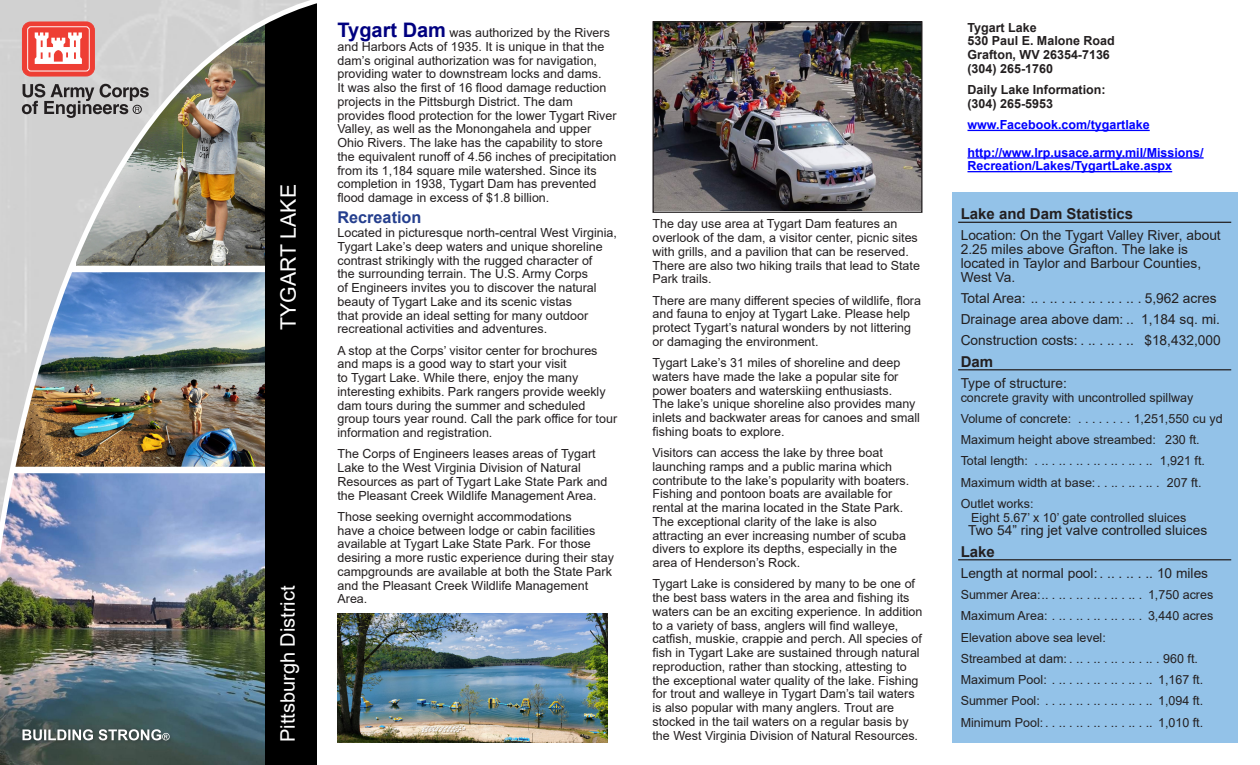
<style>
.page{position:relative;width:1260px;height:765px;background:#fff}
.page>*{position:absolute;margin:0;border:0;box-sizing:border-box;transform-origin:0 0}
.t1{font:21.25px "Arial";color:#fff}
.t2{font:20px "Arial";color:#fff}
.t3{font:700 16.25px "Arial";color:#253f8e}
.Statistics_Subject{font:700 15px "Arial";color:#231f20}
.Statistics{font:13.75px/13.8px "Arial";color:#231f20}
.ADDRESS{font:12.5px/13.8px "Arial";color:#231f20}
.Statistics-2{font:12.5px/13.8px "Arial";color:#231f20}
.ADDRESS-2{font:700 12.5px/13.8px "Arial";color:#00f}
.ADDRESS-3{font:700 12.5px/13.8px "Arial";color:#231f20}
.s1{font-weight:700;font-size:20px;color:#000080}
</style>
<div class="page">
<hr style="left:968px;top:130px;width:182px;height:1px;background:#00f">
<hr style="left:968px;top:157px;width:236px;height:2px;background:#00f">
<hr style="left:968px;top:171px;width:204px;height:1px;background:#00f">
<div style="left:952px;top:192px;width:286px;height:550px;background:#93c2e8"></div>
<hr style="left:958px;top:222px;width:273px;height:1px;background:#231f20">
<hr style="left:958px;top:369px;width:273px;height:1px;background:#231f20">
<hr style="left:958px;top:559px;width:273px;height:1px;background:#231f20">
<img style="left:387px;top:614px;width:221px;height:128px">
<img style="left:654px;top:23px;width:266px;height:188px">
<div style="left:652px;top:21px;width:270px;height:192px;border:1px solid #231f20"></div>
<img style="left:0;top:0;width:387px;height:765px">
<div style="left:22px;top:22px;width:72px;height:54px;background:#ee3e34;border-radius:8px"></div>
<div style="left:22px;top:22px;width:73px;height:54px;border:1px solid #ee3e34;border-radius:8px"></div>
<div style="left:27px;top:26px;width:63px;height:46px;border:3px solid #fff;border-radius:2px"></div>
<div style="left:29px;top:28px;width:59px;height:42px;border:1px solid #ee3e34;border-radius:2px"></div>
<svg style="left:35px;top:32px;width:47px;height:32px"></svg>
<svg style="left:22px;top:84px;width:127px;height:34px"></svg>
<p class="t1" style="left:274px;top:330px;width:147px;rotate:-90deg">TYGART LAKE</p>
<p class="t2" style="left:274px;top:742px;width:158px;rotate:-90deg">Pittsburgh District</p>
<p class="ADDRESS" style="left:338px;top:26px;width:281px"><span class="s1">Tygart Dam</span> was authorized by the Rivers and Harbors Acts of 1935. It is unique in that the dam’s original authorization was for navigation, providing water to downstream locks and dams.<br>It was also the first of 16 flood damage reduction projects in the Pittsburgh District. The dam provides flood protection for the lower Tygart River Valley, as well as the Monongahela and upper Ohio Rivers. The lake has the capability to store the equivalent runoff of 4.56 inches of precipitation from its 1,184 square mile watershed. Since its completion in 1938, Tygart Dam has prevented flood damage in excess of $1.8 billion.</p>
<p class="t3" style="left:338px;top:206px;width:85px">Recreation</p>
<p class="ADDRESS" style="left:338px;top:226px;width:281px">Located in picturesque north-central West Virginia, Tygart Lake’s deep waters and unique shoreline contrast strikingly with the rugged character of<br>the surrounding terrain. The U.S. Army Corps<br>of Engineers invites you to discover the natural beauty of Tygart Lake and its scenic vistas<br>that provide an ideal setting for many outdoor recreational activities and adventures.</p>
<p class="ADDRESS" style="left:338px;top:343px;width:281px">A stop at the Corps’ visitor center for brochures and maps is a good way to start your visit<br>to Tygart Lake. While there, enjoy the many interesting exhibits. Park rangers provide weekly dam tours during the summer and scheduled group tours year round. Call the park office for tour information and registration.</p>
<p class="ADDRESS" style="left:338px;top:447px;width:272px">The Corps of Engineers leases areas of Tygart Lake to the West Virginia Division of Natural Resources as part of Tygart Lake State Park and the Pleasant Creek Wildlife Management Area.</p>
<p class="ADDRESS" style="left:338px;top:509px;width:278px">Those seeking overnight accommodations<br>have a choice between lodge or cabin facilities available at Tygart Lake State Park. For those desiring a more rustic experience during their stay campgrounds are available at both the State Park and the Pleasant Creek Wildlife Management Area.</p>
<p class="ADDRESS" style="left:652px;top:217px;width:269px">The day use area at Tygart Dam features an overlook of the dam, a visitor center, picnic sites with grills, and a pavilion that can be reserved.<br>There are also two hiking trails that lead to State Park trails.</p>
<p class="ADDRESS" style="left:652px;top:293px;width:270px">There are many different species of wildlife, flora and fauna to enjoy at Tygart Lake. Please help protect Tygart’s natural wonders by not littering or damaging the environment.</p>
<p class="ADDRESS" style="left:652px;top:356px;width:269px">Tygart Lake’s 31 miles of shoreline and deep waters have made the lake a popular site for power boaters and waterskiing enthusiasts.<br>The lake’s unique shoreline also provides many inlets and backwater areas for canoes and small fishing boats to explore.</p>
<p class="ADDRESS" style="left:652px;top:446px;width:258px">Visitors can access the lake by three boat launching ramps and a public marina which contribute to the lake’s popularity with boaters.<br>Fishing and pontoon boats are available for rental at the marina located in the State Park.<br>The exceptional clarity of the lake is also attracting an ever increasing number of scuba divers to explore its depths, especially in the area of Henderson’s Rock.</p>
<p class="ADDRESS" style="left:652px;top:577px;width:271px">Tygart Lake is considered by many to be one of the best bass waters in the area and fishing its waters can be an exciting experience. In addition to a variety of bass, anglers will find walleye, catfish, muskie, crappie and perch. All species of fish in Tygart Lake are sustained through natural reproduction, rather than stocking, attesting to the exceptional water quality of the lake. Fishing for trout and walleye in Tygart Dam’s tail waters is also popular with many anglers. Trout are stocked in the tail waters on a regular basis by the West Virginia Division of Natural Resources.</p>
<p class="ADDRESS-3" style="left:968px;top:20px;width:149px">Tygart Lake<br>530 Paul E. Malone Road<br>Grafton, WV 26354-7136 (304) 265-1760</p>
<p class="ADDRESS-3" style="left:968px;top:83px;width:140px">Daily Lake Information: (304) 265-5953</p>
<p class="ADDRESS-2" style="left:968px;top:118px;width:184px">www.Facebook.com/tygartlake</p>
<p class="ADDRESS-2" style="left:968px;top:145px;width:238px">http://www.lrp.usace.army.mil/Missions/<br>Recreation/Lakes/TygartLake.aspx</p>
<p class="Statistics_Subject" style="left:961px;top:203px;width:174px">Lake and Dam Statistics</p>
<p class="Statistics" style="left:961px;top:229px;width:262px">Location: On the Tygart Valley River, about<br>2.25 miles above Grafton. The lake is located in Taylor and Barbour Counties,<br>West Va.</p>
<p class="Statistics" style="left:961px;top:291px;width:257px">Total Area:. . .. . .. . .. . . .. . .. . 5,962 acres</p>
<p class="Statistics" style="left:961px;top:312px;width:261px">Drainage area above dam: . . 1,184 sq. mi.</p>
<p class="Statistics" style="left:961px;top:334px;width:136px">Construction costs: . . .......</p>
<p class="Statistics" style="left:1144px;top:334px;width:78px">$18,432,000</p>
<p class="Statistics_Subject" style="left:961px;top:351px;width:34px">Dam</p>
<p class="Statistics" style="left:961px;top:376px;width:108px">Type of structure:</p>
<p class="Statistics-2" style="left:961px;top:390px;width:234px">concrete gravity with uncontrolled spillway</p>
<p class="Statistics-2" style="left:961px;top:412px;width:263px">Volume of concrete: . . . . . . . . 1,251,550 cu yd</p>
<p class="Statistics-2" style="left:961px;top:433px;width:241px">Maximum height above streambed: 230 ft.</p>
<p class="Statistics-2" style="left:961px;top:454px;width:75px">Total length: ....</p>
<p class="Statistics-2" style="left:1052px;top:454px;width:155px">. . . . . ... . .. . .. . . . . 1,921 ft.</p>
<p class="Statistics-2" style="left:961px;top:475px;width:242px">Maximum width at base:... . .. . .. . . 207 ft.</p>
<p class="Statistics-2" style="left:971px;top:497px;width:217px;text-indent:-10px">Outlet works:<br>Eight 5.67’ x 10’ gate controlled sluices</p>
<p class="Statistics" style="left:968px;top:524px;width:241px">Two 54” ring jet valve controlled sluices</p>
<p class="Statistics_Subject" style="left:961px;top:541px;width:36px">Lake</p>
<p class="Statistics" style="left:961px;top:566px;width:249px">Length at normal pool: . . . . . ... . 10 miles</p>
<p class="Statistics-2" style="left:961px;top:588px;width:254px">Summer Area:. . . . . . . ... . .. . .. . . 1,750 acres</p>
<p class="Statistics-2" style="left:961px;top:609px;width:254px">Maximum Area: . . . . . ... . .. . .. . . 3,440 acres</p>
<p class="Statistics-2" style="left:961px;top:630px;width:147px">Elevation above sea level:</p>
<p class="Statistics-2" style="left:961px;top:652px;width:239px">Streambed at dam: . . ... . .. . .. . . . . . 960 ft.</p>
<p class="Statistics-2" style="left:961px;top:673px;width:93px">Maximum Pool:........</p>
<p class="Statistics-2" style="left:1097px;top:673px;width:108px">. .. . .. . .. . 1,167 ft.</p>
<p class="Statistics-2" style="left:961px;top:694px;width:244px">Summer Pool: .. . . . . . ... . .. . .. . . . . 1,094 ft.</p>
<p class="Statistics-2" style="left:961px;top:715px;width:244px">Minimum Pool:.. . . . . . ... . .. . .. . . . . 1,010 ft.</p>
</div>
